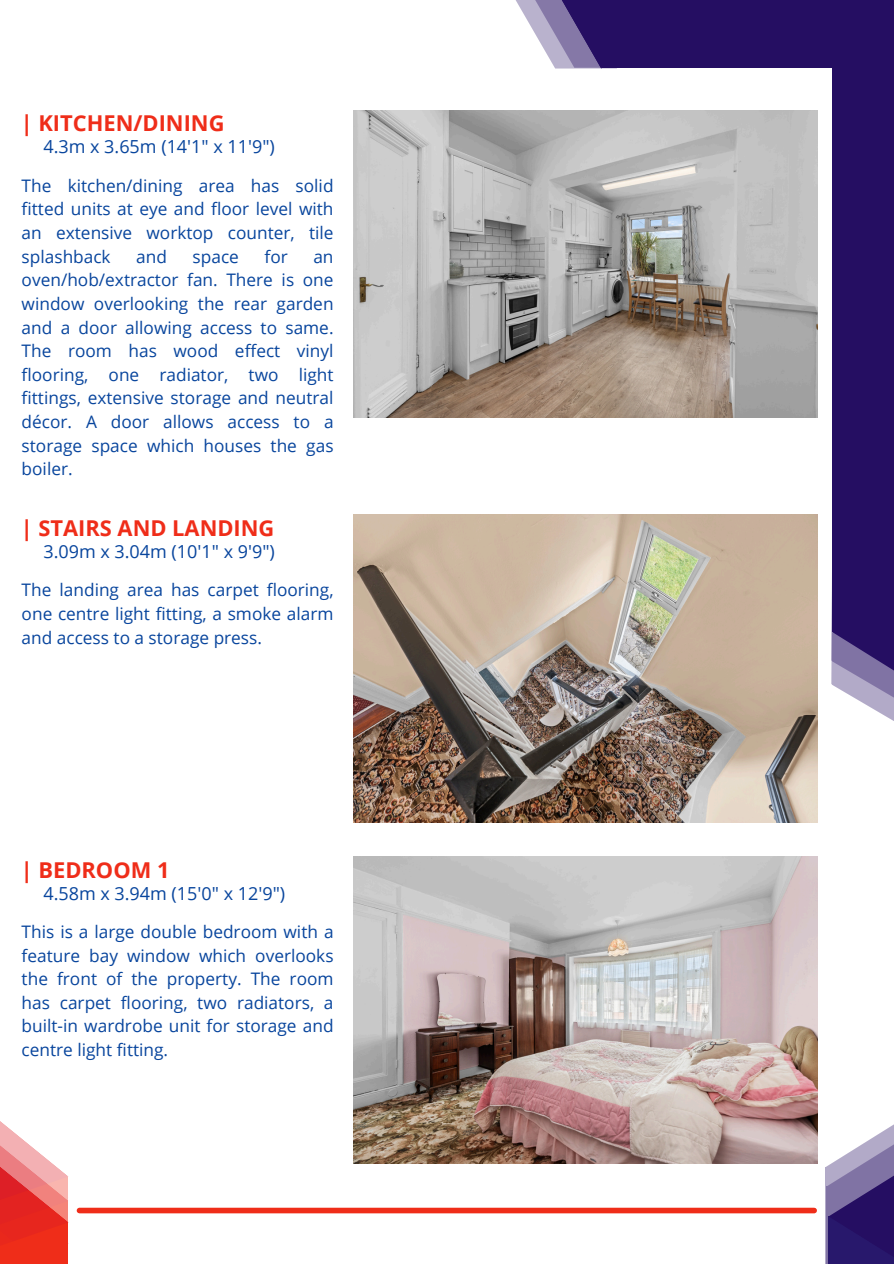
<style>
.page{position:relative;width:894px;height:1264px;background:#fff}
.page>*{position:absolute;margin:0;border:0;box-sizing:border-box;transform-origin:0 0}
.t1{font:700 21.9px "Open Sans";color:#ef2d19}
.t2{font:18px "Open Sans";color:#08459d}
.t3{font:17.25px/23.7px "Open Sans";color:#08459d;text-align:justify}
</style>
<div class="page">
<svg style="left:515px;top:0;width:13px;height:21px"></svg>
<svg style="left:528px;top:0;width:27px;height:68px;fill:#b9b2cd"></svg>
<div style="left:602px;top:0;width:291px;height:68px;background:#250e62"></div>
<svg style="left:831px;top:585px;width:62px;height:136px"></svg>
<div style="left:832px;top:0;width:61px;height:631px;background:#250e62"></div>
<svg style="left:832px;top:631px;width:61px;height:60px"></svg>
<svg style="left:555px;top:0;width:62px;height:69px"></svg>
<svg style="left:825px;top:1125px;width:68px;height:138px"></svg>
<svg style="left:0;top:1121px;width:69px;height:142px"></svg>
<div style="left:79px;top:1207px;width:735px;height:6px;background:#ef2d19"></div>
<img style="left:354px;top:110px;width:462px;height:308px">
<img style="left:354px;top:514px;width:462px;height:308px">
<img style="left:354px;top:856px;width:462px;height:307px">
<p class="t1" style="left:21px;top:108px;width:205px">| KITCHEN/DINING</p>
<h1 class="t2" style="left:43px;top:134px;width:233px">4.3m x 3.65m (14'1" x 11'9")</h1>
<p class="t3" style="left:22px;top:173px;width:313px">The kitchen/dining area has solid fitted units at eye and floor level with an extensive worktop counter, tile splashback</p>
<p class="t3" style="left:136px;top:244px;width:32px">and</p>
<p class="t3" style="left:192px;top:244px;width:48px">space</p>
<p class="t3" style="left:264px;top:244px;width:25px">for</p>
<p class="t3" style="left:22px;top:244px;width:313px;text-indent:291px">an oven/hob/extractor fan. There is one window overlooking the rear garden and a door allowing access to same.<br>The room has wood effect vinyl flooring, one radiator, two light fittings, extensive storage and neutral décor. A door allows access to a storage space which houses the gas boiler.</p>
<p class="t1" style="left:21px;top:512px;width:255px">| STAIRS AND LANDING</p>
<p class="t2" style="left:43px;top:539px;width:233px">3.09m x 3.04m (10'1" x 9'9")</p>
<p class="t3" style="left:22px;top:578px;width:313px">The landing area has carpet flooring, one centre light fitting, a smoke alarm and access to a storage press.</p>
<h1 class="t1" style="left:21px;top:854px;width:150px">| BEDROOM 1</h1>
<p class="t2" style="left:43px;top:880px;width:243px">4.58m x 3.94m (15'0" x 12'9")</p>
<p class="t3" style="left:22px;top:919px;width:313px">This is a large double bedroom with a feature bay window which overlooks the front of the property. The room has carpet flooring, two radiators, a built-in wardrobe unit for storage and centre light fitting.</p>
</div>
